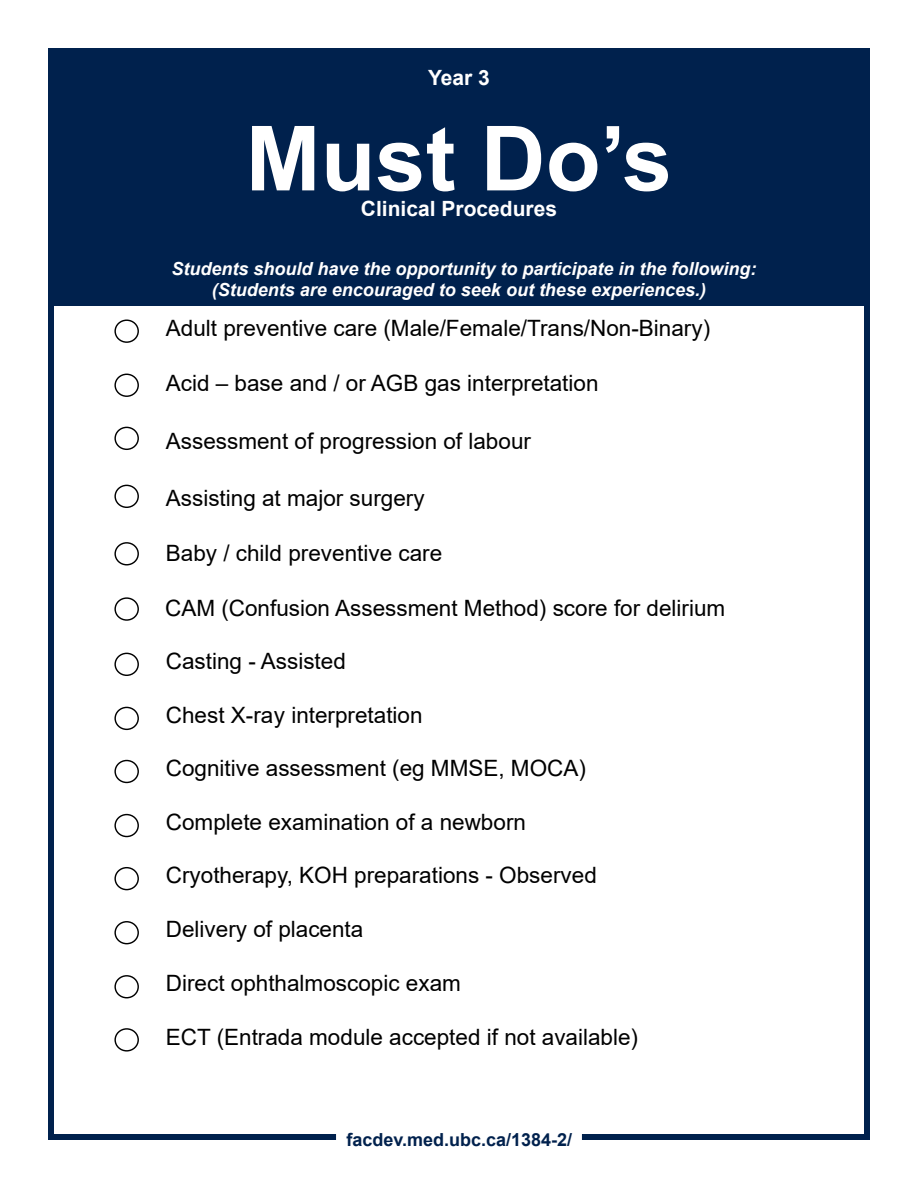
<style>
.page{position:relative;width:918px;height:1188px;background:#fff}
.page>*{position:absolute;margin:0;border:0;box-sizing:border-box;transform-origin:0 0}
.t1{font:700 90px "Arial";color:#fff}
.t2{font:22.5px "Arial";color:#000}
.t3{font:700 21px "Arial";color:#fff}
.t4{font:italic 700 18px/21.6px "Arial";color:#fff;text-align:center}
.t5{font:700 18px "Arial";color:#00214d}
</style>
<div class="page">
<div style="left:48px;top:48px;width:822px;height:258px;background:#00214d"></div>
<div style="left:48px;top:48px;width:6px;height:1092px;background:#00214d"></div>
<div style="left:864px;top:48px;width:6px;height:1092px;background:#00214d"></div>
<div style="left:48px;top:1134px;width:288px;height:6px;background:#00214d"></div>
<div style="left:582px;top:1134px;width:288px;height:6px;background:#00214d"></div>
<div style="left:114px;top:975px;width:25px;height:23px;border:1px solid #000;border-radius:50%"></div>
<div style="left:114px;top:921px;width:25px;height:23px;border:1px solid #000;border-radius:50%"></div>
<div style="left:114px;top:867px;width:25px;height:23px;border:1px solid #000;border-radius:50%"></div>
<div style="left:114px;top:814px;width:25px;height:23px;border:1px solid #000;border-radius:50%"></div>
<div style="left:114px;top:760px;width:25px;height:23px;border:1px solid #000;border-radius:50%"></div>
<div style="left:114px;top:707px;width:25px;height:23px;border:1px solid #000;border-radius:50%"></div>
<div style="left:114px;top:653px;width:25px;height:23px;border:1px solid #000;border-radius:50%"></div>
<div style="left:114px;top:597px;width:25px;height:24px;border:1px solid #000;border-radius:50%"></div>
<div style="left:114px;top:542px;width:25px;height:23px;border:1px solid #000;border-radius:50%"></div>
<div style="left:114px;top:485px;width:25px;height:23px;border:1px solid #000;border-radius:50%"></div>
<div style="left:114px;top:427px;width:25px;height:23px;border:1px solid #000;border-radius:50%"></div>
<div style="left:114px;top:374px;width:25px;height:23px;border:1px solid #000;border-radius:50%"></div>
<div style="left:114px;top:320px;width:25px;height:23px;border:1px solid #000;border-radius:50%"></div>
<div style="left:114px;top:1028px;width:25px;height:24px;border:1px solid #000;border-radius:50%"></div>
<p class="t3" style="left:428px;top:63px;width:63px">Year 3</p>
<h1 class="t1" style="left:246px;top:95px;width:428px">Must Do’s</h1>
<p class="t3" style="left:361px;top:193px;width:198px">Clinical Procedures</p>
<p class="t4" style="left:172px;top:258px;width:587px">Students should have the opportunity to participate in the following: (Students are encouraged to seek out these experiences.)</p>
<p class="t2" style="left:166px;top:312px;width:546px">Adult preventive care (Male/Female/Trans/Non-Binary)</p>
<p class="t2" style="left:166px;top:367px;width:434px">Acid – base and / or AGB gas interpretation</p>
<p class="t2" style="left:166px;top:425px;width:367px">Assessment of progression of labour</p>
<p class="t2" style="left:166px;top:483px;width:260px">Assisting at major surgery</p>
<p class="t2" style="left:166px;top:538px;width:278px">Baby / child preventive care</p>
<p class="t2" style="left:165px;top:593px;width:562px">CAM (Confusion Assessment Method) score for delirium</p>
<p class="t2" style="left:166px;top:646px;width:182px">Casting - Assisted</p>
<p class="t2" style="left:166px;top:700px;width:258px">Chest X-ray interpretation</p>
<p class="t2" style="left:166px;top:753px;width:422px">Cognitive assessment (eg MMSE, MOCA)</p>
<p class="t2" style="left:166px;top:807px;width:362px">Complete examination of a newborn</p>
<p class="t2" style="left:166px;top:860px;width:433px">Cryotherapy, KOH preparations - Observed</p>
<p class="t2" style="left:166px;top:914px;width:199px">Delivery of placenta</p>
<p class="t2" style="left:166px;top:968px;width:297px">Direct ophthalmoscopic exam</p>
<p class="t2" style="left:166px;top:1021px;width:474px">ECT (Entrada module accepted if not available)</p>
<p class="t5" style="left:346px;top:1127px;width:227px">facdev.med.ubc.ca/1384-2/</p>
</div>
